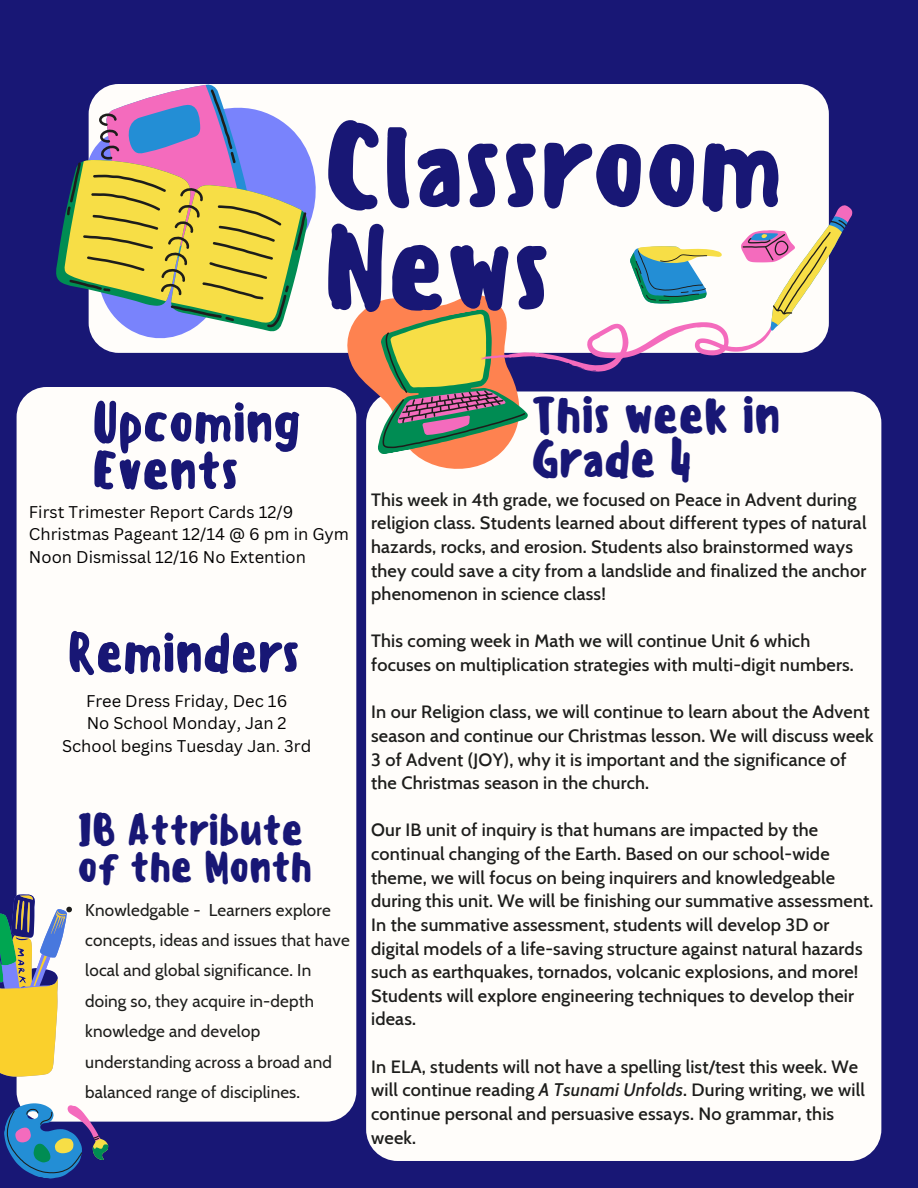
<style>
.page{position:relative;width:918px;height:1188px;background:#181775}
.page>*{position:absolute;margin:0;border:0;box-sizing:border-box;transform-origin:0 0}
.t1{font:500 114.15px/102.3px "Sensei";letter-spacing:-.025em;color:#181775}
.t2{font:500 52.95px/47.4px "Sensei";letter-spacing:-.025em;color:#181775}
.t3{font:500 49.95px/43.8px "Sensei";letter-spacing:-.025em;color:#181775}
.t4{font:500 42.45px/37.2px "Sensei";letter-spacing:-.025em;color:#181775}
.t5{font:500 18.15px/23.7px "Cabin";letter-spacing:.01em;color:#1d1d1b}
.t6{font:17.1px/30.3px "Cabin";letter-spacing:.01em;color:#1d1d1b}
.t7{font:16.5px/22.5px "Canva Sans";color:#000}
.s1{font-style:italic}
</style>
<div class="page">
<div style="left:89px;top:84px;width:740px;height:269px;background:#fffdfa;border-radius:30px"></div>
<div style="left:366px;top:391px;width:515px;height:770px;background:#fffdfa;border-radius:31px"></div>
<div style="left:17px;top:387px;width:339px;height:735px;background:#fffdfa;border-radius:30px"></div>
<svg style="left:343px;top:392px;width:155px;height:117px"></svg>
<svg style="left:30px;top:149px;width:327px;height:243px"></svg>
<svg style="left:53px;top:160px;width:255px;height:172px"></svg>
<svg style="left:64px;top:84px;width:153px;height:239px"></svg>
<svg style="left:67px;top:89px;width:239px;height:238px"></svg>
<svg style="left:4px;top:1097px;width:106px;height:82px"></svg>
<svg style="left:357px;top:204px;width:495px;height:251px"></svg>
<svg style="left:0;top:894px;width:72px;height:183px"></svg>
<h1 class="t1" style="left:323px;top:116px;width:463px">Classroom<br>News</h1>
<h2 class="t2" style="left:92px;top:399px;width:212px">Upcoming<br>Events</h2>
<p class="t7" style="left:29px;top:500px;width:322px">First Trimester Report Cards 12/9<br>Christmas Pageant 12/14 @ 6 pm in Gym<br>Noon Dismissal 12/16 No Extention</p>
<h2 class="t2" style="left:67px;top:630px;width:235px">Reminders</h2>
<p class="t7" style="left:62px;top:689px;width:251px;text-align:center">Free Dress Friday, Dec 16<br>No School Monday, Jan 2<br>School begins Tuesday Jan. 3rd</p>
<h3 class="t4" style="left:77px;top:812px;width:237px">IB Attribute of the Month</h3>
<p class="t6" style="left:85px;top:894px;width:266px">Knowledgable - Learners explore concepts, ideas and issues that have local and global significance. In doing so, they acquire in-depth knowledge and develop understanding across a broad and balanced range of disciplines.</p>
<h3 class="t3" style="left:531px;top:393px;width:252px">This week in<br>Grade 4</h3>
<p class="t5" style="left:371px;top:487px;width:497px">This week in 4th grade, we focused on Peace in Advent during religion class. Students learned about different types of natural hazards, rocks, and erosion. Students also brainstormed ways they could save a city from a landslide and finalized the anchor phenomenon in science class!</p>
<p class="t5" style="left:371px;top:629px;width:484px">This coming week in Math we will continue Unit 6 which focuses on multiplication strategies with multi-digit numbers.</p>
<p class="t5" style="left:371px;top:700px;width:504px">In our Religion class, we will continue to learn about the Advent season and continue our Christmas lesson. We will discuss week 3 of Advent (JOY), why it is important and the significance of the Christmas season in the church.</p>
<p class="t5" style="left:371px;top:818px;width:504px">Our IB unit of inquiry is that humans are impacted by the continual changing of the Earth. Based on our school-wide theme, we will focus on being inquirers and knowledgeable during this unit. We will be finishing our summative assessment.<br>In the summative assessment, students will develop 3D or digital models of a life-saving structure against natural hazards such as earthquakes, tornados, volcanic explosions, and more!<br>Students will explore engineering techniques to develop their ideas.</p>
<p class="t5" style="left:371px;top:1054px;width:495px">In ELA, students will not have a spelling list/test this week. We will continue reading <span class="s1">A Tsunami Unfolds</span>. During writing, we will continue personal and persuasive essays. No grammar, this week.</p>
</div>
